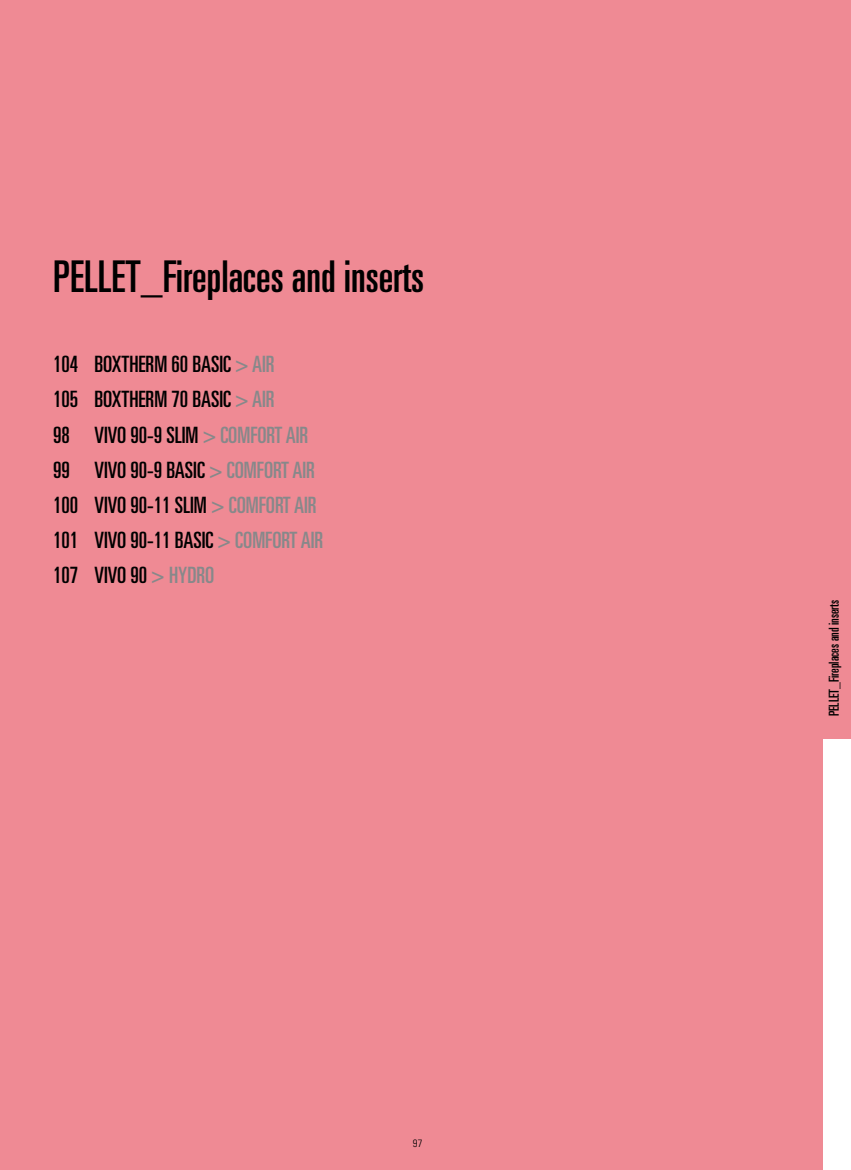
<style>
.page{position:relative;width:851px;height:1170px;background:#fff}
.page>*{position:absolute;margin:0;border:0;box-sizing:border-box;transform-origin:0 0}
.t1{font:ultra-condensed 43.75px "Univers";color:#000}
.t2{font:ultra-condensed 22.5px/35px "Univers";color:#000}
.t3{font:ultra-condensed 13.75px "Univers";color:#000}
.t4{font:300 condensed 10.62px "Univers";color:#000}
.s1{color:#87888a}
</style>
<div class="page">
<div style="left:0;top:0;width:822px;height:1169px;background:#ef8a94"></div>
<div style="left:815px;top:0;width:35px;height:738px;background:#ef8a94"></div>
<h1 class="t1" style="left:53px;top:251px;width:372px">PELLET_Fireplaces and inserts</h1>
<p class="t2" style="left:53px;top:347px;width:271px">104 BOXTHERM 60 BASIC <span class="s1">&gt; AIR<br></span>105 BOXTHERM 70 BASIC <span class="s1">&gt; AIR<br></span>98 VIVO 90-9 SLIM <span class="s1">&gt; COMFORT AIR<br></span>99 VIVO 90-9 BASIC <span class="s1">&gt; COMFORT AIR<br></span>100 VIVO 90-11 SLIM <span class="s1">&gt; COMFORT AIR<br></span>101 VIVO 90-11 BASIC <span class="s1">&gt; COMFORT AIR<br></span>107 VIVO 90 <span class="s1">&gt; HYDRO</span></p>
<p class="t4" style="left:413px;top:1136px;width:11px">97</p>
<p class="t3" style="left:825px;top:716px;width:118px;rotate:-90deg">PELLET_Fireplaces and inserts</p>
</div>
